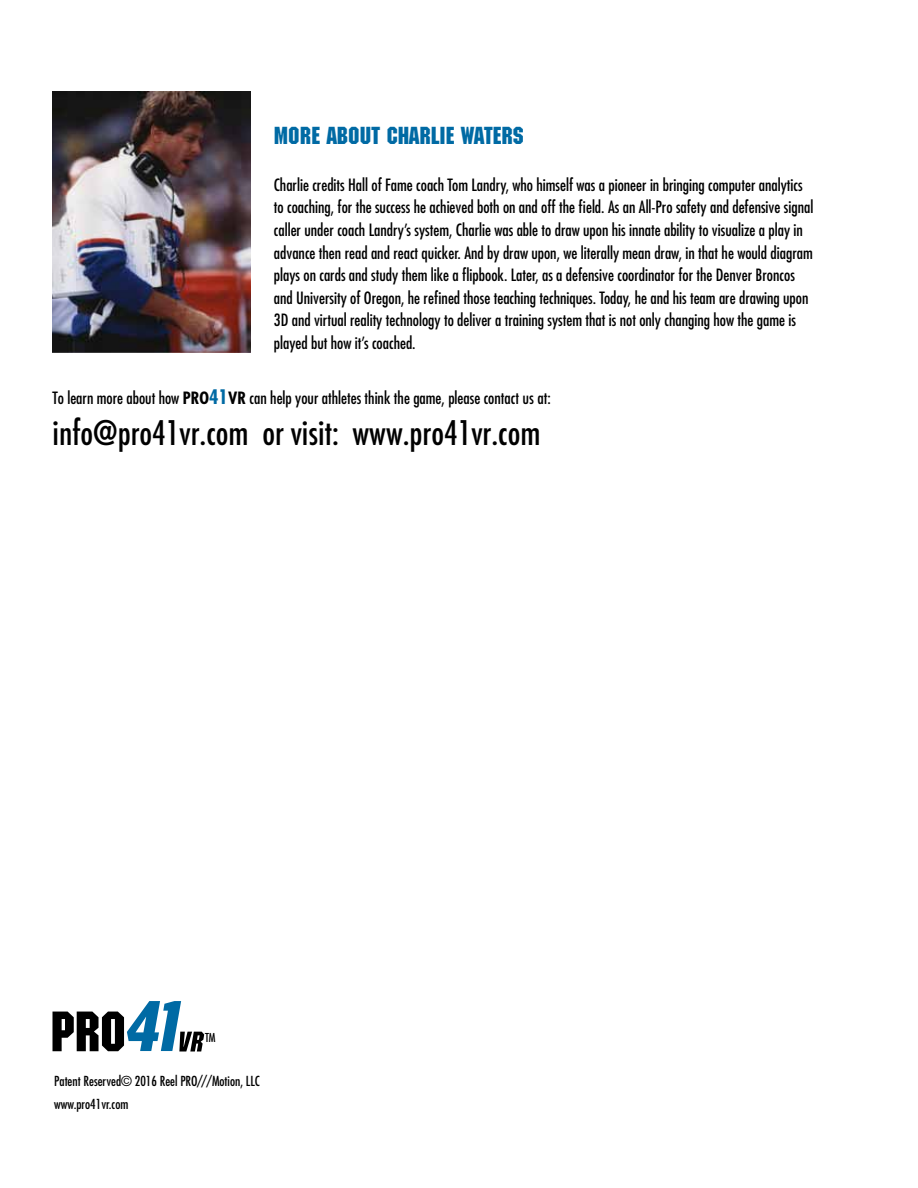
<style>
.page{position:relative;width:918px;height:1188px;background:#fff}
.page>*{position:absolute;margin:0;border:0;box-sizing:border-box;transform-origin:0 0}
.t1{font:500 condensed 33px "Futura";color:#000}
.t2{font:24px "Machine";color:#006aa4}
.t3{font:condensed 16.5px/22.5px "Futura";color:#000}
.t4{font:condensed 13.5px/22.5px "Futura";color:#000}
.t5{font:condensed 12px "Futura";color:#000}
.s1{font-weight:700}
.s2{font-weight:700;font-size:19.5px;color:#006aa4}
.s3{font-weight:500}
</style>
<div class="page">
<img style="left:52px;top:92px;width:198px;height:260px">
<svg style="left:53px;top:1001px;width:152px;height:50px"></svg>
<h2 class="t2" style="left:274px;top:122px;width:252px">MORE ABOUT CHARLIE WATERS</h2>
<p class="t3" style="left:274px;top:173px;width:541px">Charlie credits Hall of Fame coach Tom Landry, who himself was a pioneer in bringing computer analytics to coaching, for the success he achieved both on and off the field. As an All-Pro safety and defensive signal caller under coach Landry’s system, Charlie was able to draw upon his innate ability to visualize a play in advance then read and react quicker. And by draw upon, we literally mean draw, in that he would diagram plays on cards and study them like a flipbook. Later, as a defensive coordinator for the Denver Broncos and University of Oregon, he refined those teaching techniques. Today, he and his team are drawing upon 3D and virtual reality technology to deliver a training system that is not only changing how the game is played but how it’s coached.</p>
<p class="t3" style="left:53px;top:386px;width:500px">To learn more about how <span class="s1">PRO</span><span class="s2">41</span><span class="s1">VR</span> can help your athletes think the game, please contact <span class="s3">us at</span>:</p>
<h1 class="t1" style="left:53px;top:411px;width:490px">info@pro41vr.com or visit: www.pro41vr.com</h1>
<p class="t5" style="left:205px;top:1030px;width:12px">TM</p>
<p class="t4" style="left:54px;top:1069px;width:207px">Patent Reserved© 2016 Reel PRO///Motion, LLC www.pro41vr.com</p>
</div>
